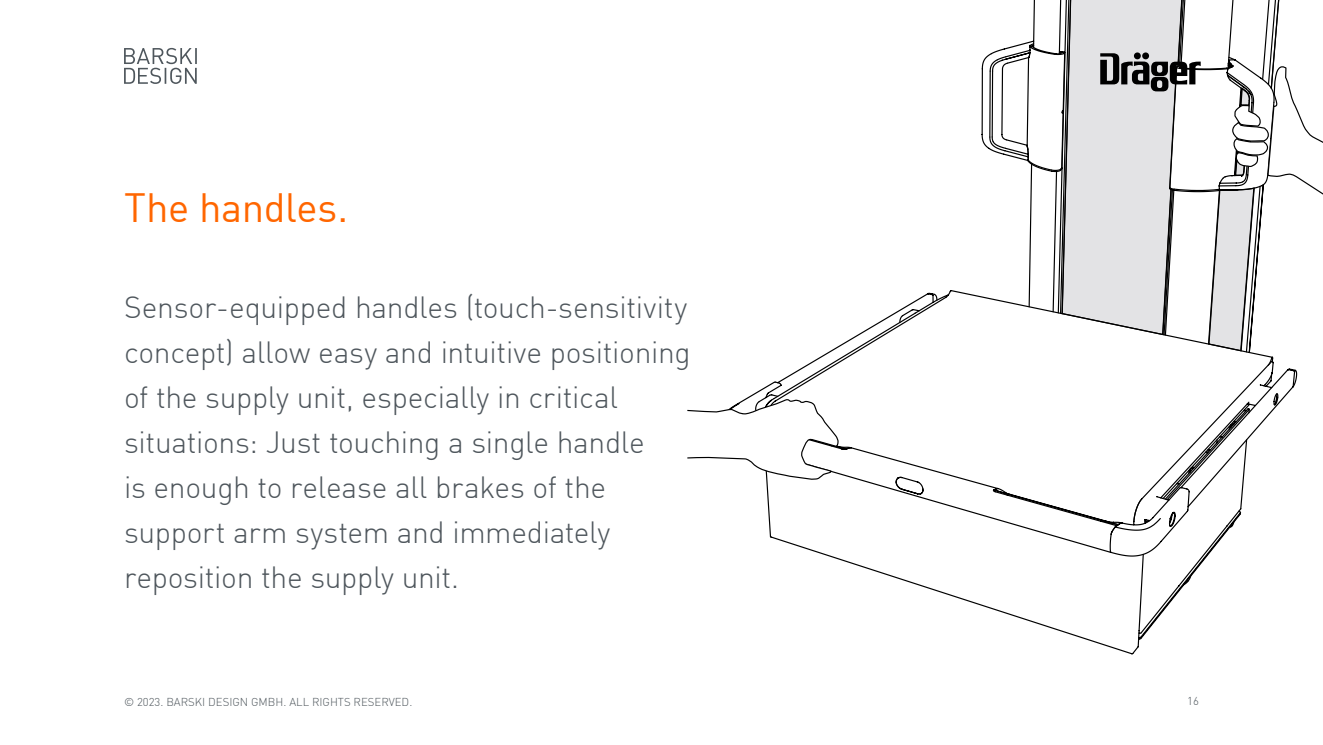
<style>
.page{position:relative;width:1323px;height:745px;background:#fff}
.page>*{position:absolute;margin:0;border:0;box-sizing:border-box;transform-origin:0 0}
.t1{font:40px "DIN Offc";letter-spacing:-.01em;color:#f60}
.t2{font:300 30px/45px "DIN Offc";letter-spacing:-.01em;color:#4e565c}
.t3{font:300 11.25px "DIN Offc";color:#4e565c}
</style>
<div class="page">
<svg style="left:746px;top:0;width:551px;height:654px"></svg>
<svg style="left:754px;top:51px;width:525px;height:583px"></svg>
<svg style="left:687px;top:398px;width:152px;height:82px"></svg>
<svg style="left:1207px;top:0;width:116px;height:352px"></svg>
<svg style="left:1100px;top:52px;width:100px;height:39px;background:#7b7b7c"></svg>
<svg style="left:124px;top:48px;width:73px;height:36px"></svg>
<h1 class="t1" style="left:124px;top:183px;width:226px">The handles.</h1>
<p class="t2" style="left:124px;top:284px;width:568px">Sensor-equipped handles (touch-sensitivity concept) allow easy and intuitive positioning of the supply unit, especially in critical situations: Just touching a single handle<br>is enough to release all brakes of the support arm system and immediately reposition the supply unit.</p>
<p class="t3" style="left:124px;top:694px;width:290px">© 2023. BARSKI DESIGN GMBH. ALL RIGHTS RESERVED.</p>
<p class="t3" style="left:1187px;top:694px;width:13px">16</p>
</div>
